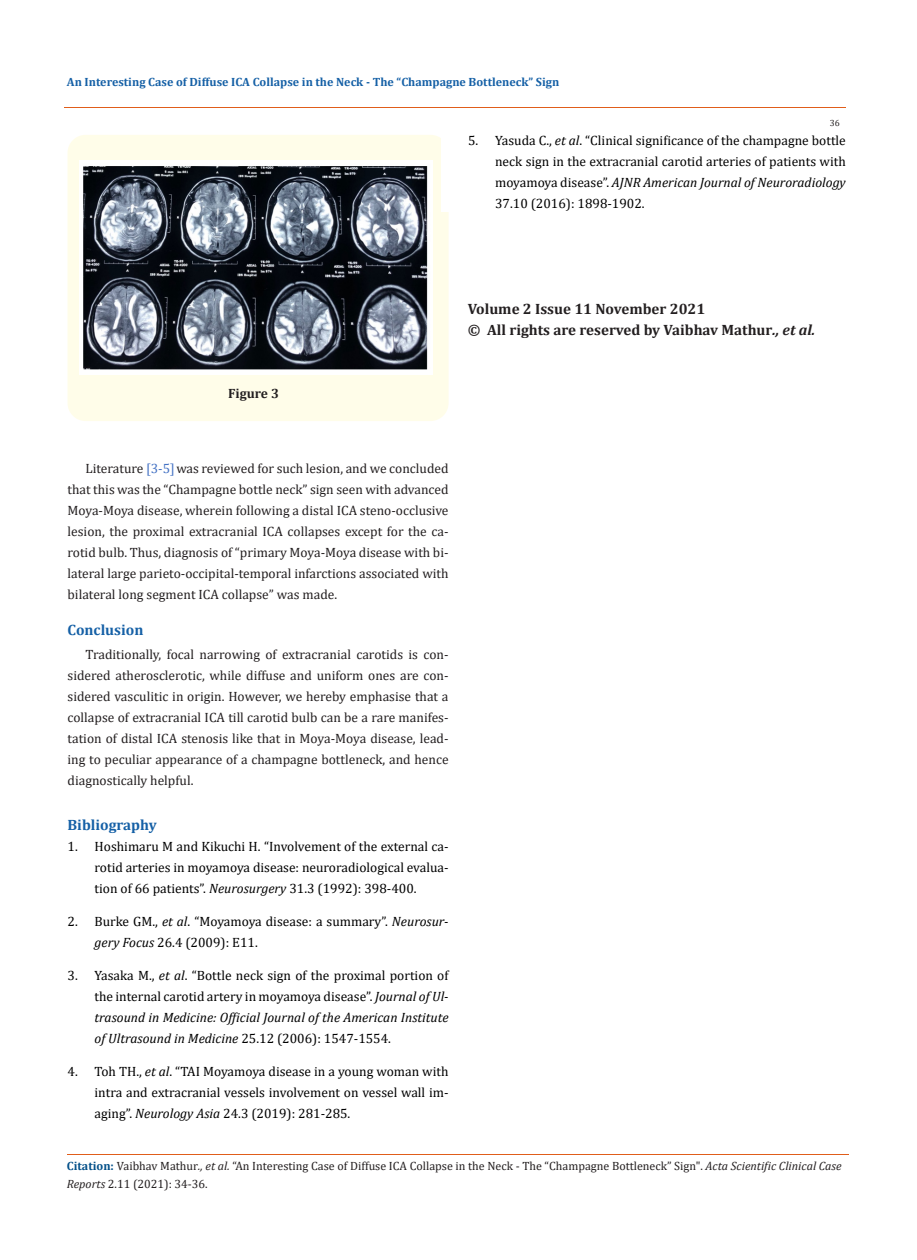
<style>
.page{position:relative;width:917px;height:1260px;background:#fff}
.page>*{position:absolute;margin:0;border:0;box-sizing:border-box;transform-origin:0 0}
.t1{font:700 15px "Cambria";color:#231f20}
.t2{font:700 15px "Cambria";color:#1560a6}
.t3{font:13.5px/21px "Cambria";color:#000;text-align:justify}
.t4{font:13.5px/21px "Cambria";color:#231f20;text-align:justify}
.t5{font:700 13.5px "Cambria";color:#231f20}
.t6{font:12px/18px "Cambria";color:#231f20}
.t7{font:700 12px "Cambria";color:#1560a6}
.t8{font:9px "Cambria";color:#231f20}
.s1{font-style:italic}
.s2{color:#4472c4}
.s3{font-weight:700;color:#035089}
</style>
<div class="page">
<div style="left:68px;top:135px;width:380px;height:286px;background:#fffde9;border-radius:18px"></div>
<img style="left:79px;top:161px;width:353px;height:214px">
<hr style="left:64px;top:108px;width:781px;height:1px;background:#e05d1a">
<hr style="left:67px;top:1154px;width:781px;height:1px;background:#e05d1a">
<div style="left:441px;top:135px;width:404px;height:76px;background:#fff"></div>
<p class="t7" style="left:67px;top:73px;width:494px">An Interesting Case of Diffuse ICA Collapse in the Neck - The “Champagne Bottleneck” Sign</p>
<p class="t8" style="left:829px;top:118px;width:11px">36</p>
<p class="t3" style="left:495px;top:130px;width:352px;text-indent:-27px">5. Yasuda C., <span class="s1">et al</span>. “Clinical significance of the champagne bottle neck sign in the extracranial carotid arteries of patients with moyamoya disease”. <span class="s1">AJNR American Journal of Neuroradiology </span>37.10 (2016): 1898-1902.</p>
<p class="t5" style="left:228px;top:384px;width:52px">Figure 3</p>
<p class="t1" style="left:468px;top:298px;width:239px">Volume 2 Issue 11 November 2021</p>
<p class="t1" style="left:468px;top:319px;width:349px">© All rights are reserved by Vaibhav Mathur<span class="s1">., et al.</span></p>
<p class="t4" style="left:68px;top:458px;width:382px;text-indent:18px">Literature <span class="s2">[3-5]</span>was reviewed for such lesion, and we concluded that this was the “Champagne bottle neck” sign seen with advanced Moya-Moya disease, wherein following a distal ICA steno-occlusive lesion, the proximal extracranial ICA collapses except for the ca&shy;rotid bulb. Thus, diagnosis of “primary Moya-Moya disease with bi&shy;lateral large parieto-occipital-temporal infarctions associated with bilateral long segment ICA collapse” was made.</p>
<p class="t2" style="left:68px;top:619px;width:77px">Conclusion</p>
<p class="t4" style="left:68px;top:644px;width:382px;text-indent:18px">Traditionally, focal narrowing of extracranial carotids is con&shy;sidered atherosclerotic, while diffuse and uniform ones are con&shy;sidered vasculitic in origin. However, we hereby emphasise that a collapse of extracranial ICA till carotid bulb can be a rare manifes&shy;tation of distal ICA stenosis like that in Moya-Moya disease, lead&shy;ing to peculiar appearance of a champagne bottleneck, and hence diagnostically helpful.</p>
<p class="t2" style="left:68px;top:815px;width:91px">Bibliography</p>
<p class="t3" style="left:94px;top:836px;width:355px;text-indent:-27px">1. Hoshimaru M and Kikuchi H. “Involvement of the external ca&shy;rotid arteries in moyamoya disease: neuroradiological evalua&shy;tion of 66 patients”. <span class="s1">Neurosurgery</span> 31.3 (1992): 398-400.</p>
<p class="t3" style="left:94px;top:911px;width:355px;text-indent:-27px">2. Burke GM., <span class="s1">et al</span>. “Moyamoya disease: a summary”. <span class="s1">Neurosur&shy;gery Focus</span> 26.4 (2009): E11.</p>
<p class="t3" style="left:94px;top:965px;width:355px;text-indent:-27px">3. Yasaka M., <span class="s1">et al</span>. “Bottle neck sign of the proximal portion of the internal carotid artery in moyamoya disease”. <span class="s1">Journal of Ul&shy;trasound in Medicine: Official Journal of the American Institute of Ultrasound in Medicine</span> 25.12 (2006): 1547-1554.</p>
<p class="t3" style="left:94px;top:1061px;width:355px;text-indent:-27px">4. Toh TH., <span class="s1">et al</span>. “TAI Moyamoya disease in a young woman with intra and extracranial vessels involvement on vessel wall im&shy;aging”. <span class="s1">Neurology Asia</span> 24.3 (2019): 281-285.</p>
<p class="t6" style="left:67px;top:1157px;width:776px"><span class="s3">Citation:</span> Vaibhav Mathur<span class="s1">., et al.</span> “An Interesting Case of Diffuse ICA Collapse in the Neck - The “Champagne Bottleneck” Sign". <span class="s1">Acta Scientific Clinical Case<br>Reports</span> 2.11 (2021): 34-36.</p>
</div>
